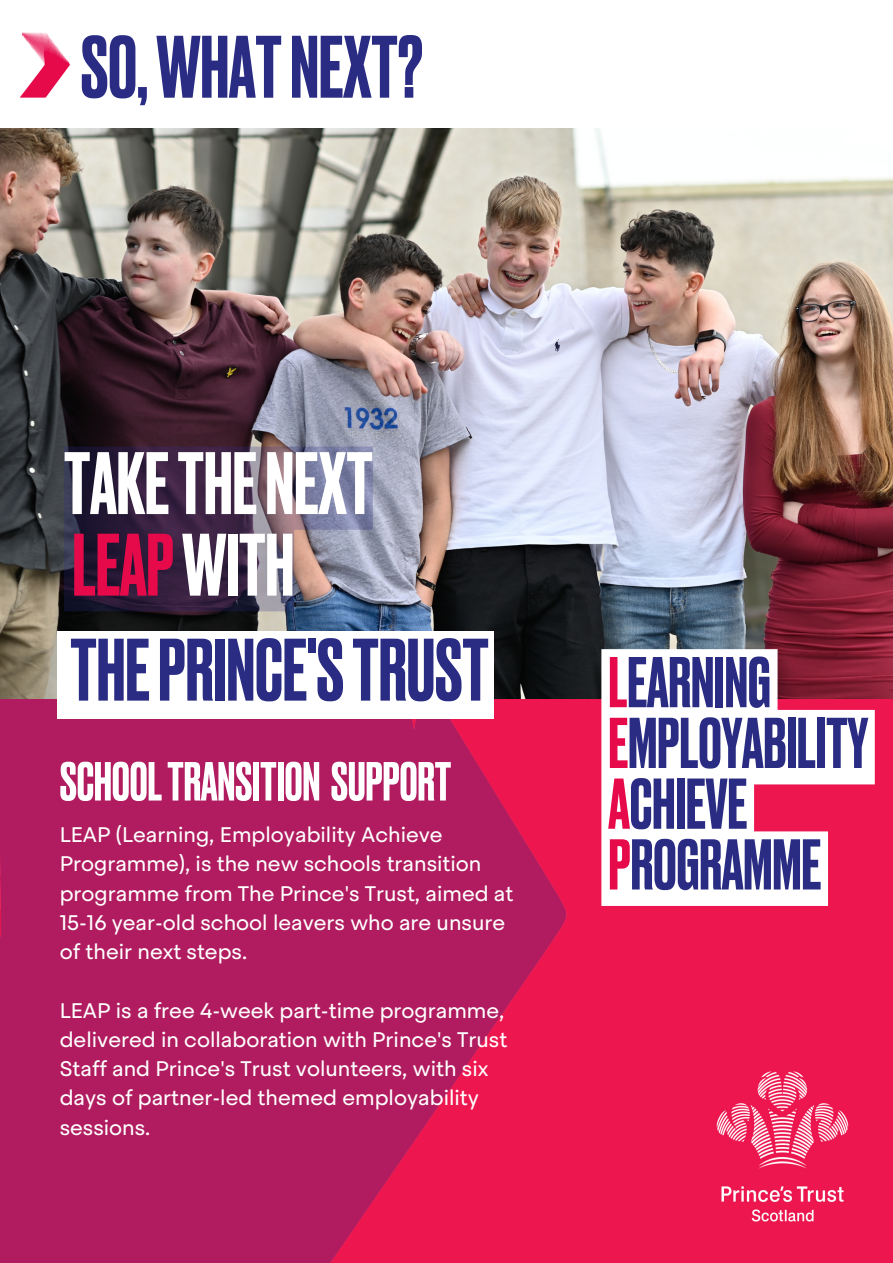
<style>
.page{position:relative;width:893px;height:1263px;background:#fff}
.page>*{position:absolute;margin:0;border:0;box-sizing:border-box;transform-origin:0 0}
.t1{font:500 83.25px "Druk";color:#2a2c84}
.t2{font:500 83.25px "Druk";color:#fff}
.t3{font:500 83.25px "Druk";color:#e60a4b}
.t4{font:500 67.5px "Druk";color:#2a2c84}
.t5{font:500 51.75px "Druk";color:#fff}
.t6{font:21px/29.2px "Steradian";color:#fff}
.s1{color:#fff}
.s2{color:#e60a4b}
</style>
<div class="page">
<img style="left:0;top:698px;width:893px;height:565px">
<img style="left:0;top:128px;width:893px;height:570px">
<img style="left:703px;top:1052px;width:159px;height:191px">
<svg style="left:601px;top:649px;width:273px;height:257px"></svg>
<svg style="left:64px;top:446px;width:309px;height:165px;background:#51445f"></svg>
<img style="left:20px;top:32px;width:50px;height:66px">
<div style="left:57px;top:631px;width:436px;height:88px;background:#fff"></div>
<p class="t1" style="left:81px;top:30px;width:343px">SO,WHATNEXT?</p>
<p class="t2" style="left:64px;top:446px;width:310px">TAKE THENEXT</p>
<p class="t3" style="left:72px;top:528px;width:223px">LEAP<span class="s1">WITH</span></p>
<p class="t1" style="left:70px;top:633px;width:420px">THEPRINCE'STRUST</p>
<p class="t5" style="left:60px;top:758px;width:393px">SCHOOLTRANSITION SUPPORT</p>
<p class="t6" style="left:60px;top:820px;width:455px">LEAP (Learning, Employability Achieve<br>Programme), is the new schools transition programme from The Prince's Trust, aimed at</p>
<p class="t6" style="left:60px;top:908px;width:447px">15-16 year-old school leavers who are unsure of their next steps.</p>
<p class="t6" style="left:60px;top:996px;width:449px">LEAP is a free 4-week part-time programme, delivered in collaboration with Prince's Trust Staff and Prince's Trust volunteers, with six days of partner-led themed employability sessions.</p>
<p class="t4" style="left:608px;top:652px;width:164px"><span class="s2">L</span>EARNING</p>
<p class="t4" style="left:608px;top:713px;width:261px"><span class="s2">E</span>MPLOYABILITY</p>
<p class="t4" style="left:608px;top:774px;width:140px"><span class="s2">A</span>CHIEVE</p>
<p class="t4" style="left:608px;top:835px;width:214px"><span class="s2">P</span>ROGRAMME</p>
</div>
